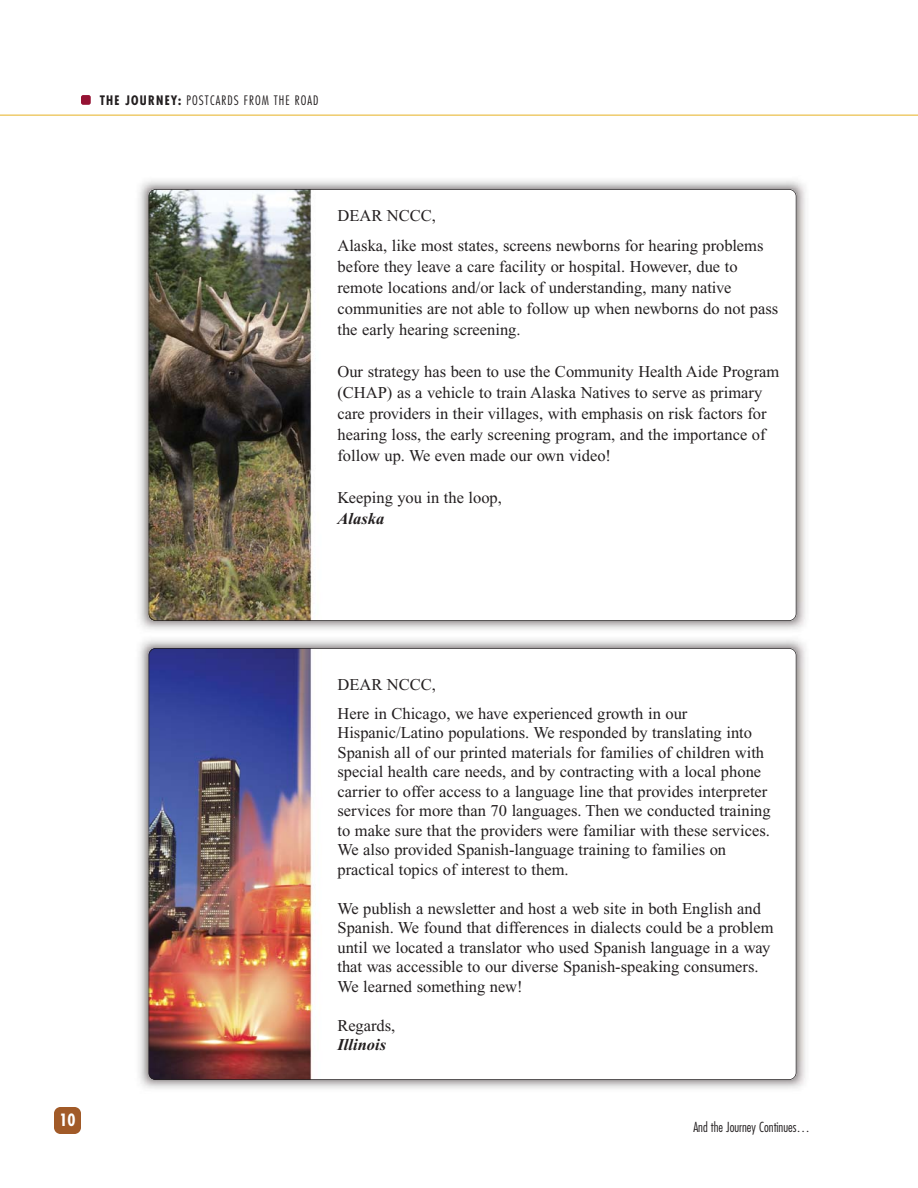
<style>
.page{position:relative;width:918px;height:1188px;background:#fff}
.page>*{position:absolute;margin:0;border:0;box-sizing:border-box;transform-origin:0 0}
.t1{font:16.5px/19.5px "Times New Roman";color:#231f20}
.t2{font:italic 700 16.5px "Times New Roman";color:#231f20}
.t3{font:700 condensed 16.5px "Futura";color:#fff}
.t4{font:300 condensed 13.5px "Futura";color:#231f20}
.t5{font:300 condensed 12.75px "Futura";letter-spacing:.085em;color:#231f20}
.s1{font-weight:700}
</style>
<div class="page">
<div style="left:54px;top:1107px;width:27px;height:27px;background:#a15a28;border-radius:6px"></div>
<div style="left:81px;top:95px;width:10px;height:10px;background:#951233;border-radius:2px"></div>
<hr style="left:0;top:115px;width:918px;height:1px;background:#e6b122">
<img style="left:138px;top:180px;width:668px;height:909px">
<div style="left:148px;top:189px;width:648px;height:432px;background:#fff;border-radius:7px"></div>
<img style="left:149px;top:189px;width:215px;height:432px;border-radius:7px">
<div style="left:148px;top:189px;width:648px;height:432px;border:2px solid #231f20;border-radius:7px"></div>
<div style="left:148px;top:648px;width:648px;height:432px;background:#fff;border-radius:7px"></div>
<img style="left:149px;top:648px;width:215px;height:432px;border-radius:7px">
<div style="left:148px;top:648px;width:648px;height:432px;border:2px solid #231f20;border-radius:7px"></div>
<p class="t5" style="left:100px;top:95px;width:220px"><span class="s1">THE JOURNEY:</span> POSTCARDS FROM THE ROAD</p>
<p class="t1" style="left:337px;top:202px;width:428px;line-height:30px">DEAR NCCC,<br>Alaska, like most states, screens newborns for hearing problems</p>
<p class="t1" style="left:337px;top:257px;width:442px;line-height:21px">before they leave a care facility or hospital. However, due to remote locations and/or lack of understanding, many native communities are not able to follow up when newborns do not pass the early hearing screening.</p>
<p class="t1" style="left:337px;top:362px;width:443px;line-height:21px">Our strategy has been to use the Community Health Aide Program (CHAP) as a vehicle to train Alaska Natives to serve as primary care providers in their villages, with emphasis on risk factors for hearing loss, the early screening program, and the importance of follow up. We even made our own video!</p>
<p class="t1" style="left:337px;top:489px;width:166px">Keeping you in the loop,</p>
<p class="t2" style="left:337px;top:512px;width:48px">Alaska</p>
<p class="t3" style="left:59px;top:1113px;width:18px">10</p>
<p class="t1" style="left:337px;top:672px;width:351px;line-height:28.5px">DEAR NCCC,<br>Here in Chicago, we have experienced growth in our</p>
<p class="t1" style="left:337px;top:724px;width:435px">Hispanic/Latino populations. We responded by translating into Spanish all of our printed materials for families of children with special health care needs, and by contracting with a local phone carrier to offer access to a language line that provides interpreter services for more than 70 languages. Then we conducted training to make sure that the providers were familiar with these services.<br>We also provided Spanish-language training to families on practical topics of interest to them.</p>
<p class="t1" style="left:337px;top:900px;width:438px">We publish a newsletter and host a web site in both English and Spanish. We found that differences in dialects could be a problem until we located a translator who used Spanish language in a way that was accessible to our diverse Spanish-speaking consumers.<br>We learned something new!</p>
<p class="t1" style="left:337px;top:1017px;width:59px">Regards,</p>
<p class="t2" style="left:337px;top:1039px;width:50px">Illinois</p>
<p class="t4" style="left:693px;top:1121px;width:118px">And the Journey Continues…</p>
</div>
